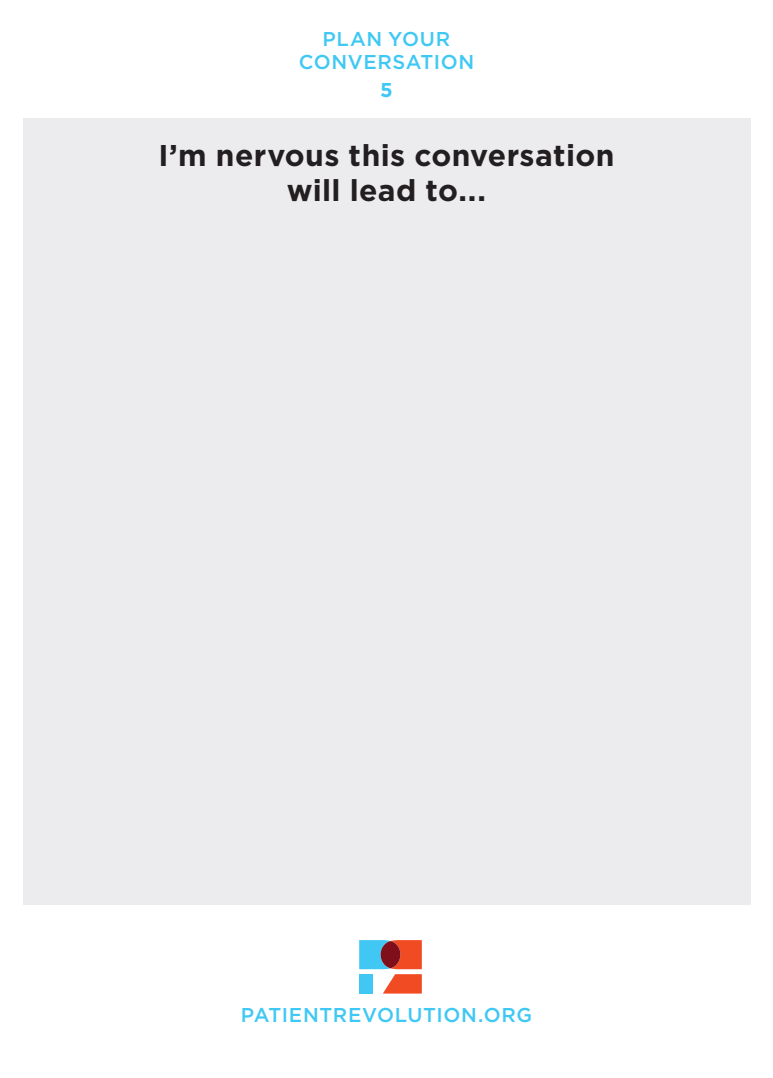
<style>
.page{position:relative;width:773px;height:1078px;background:#fff}
.page>*{position:absolute;margin:0;border:0;box-sizing:border-box;transform-origin:0 0}
.big_head{font:700 30px "Gotham";letter-spacing:.015em;color:#231f20}
.big_head-2{font:500 20px "Gotham";letter-spacing:.03em;color:#40c8f4}
.big_head-3{font:700 20px "Gotham";color:#40c8f4}
</style>
<div class="page">
<div style="left:23px;top:118px;width:727px;height:786px;background:#ececee"></div>
<svg style="left:359px;top:940px;width:63px;height:53px"></svg>
<div style="left:359px;top:973px;width:14px;height:20px;background:#40c7f4"></div>
<p class="big_head-2" style="left:322px;top:26px;width:129px">PLAN YOUR</p>
<p class="big_head-2" style="left:298px;top:49px;width:177px">CONVERSATION</p>
<p class="big_head-3" style="left:380px;top:76px;width:14px">5</p>
<p class="big_head" style="left:158px;top:135px;width:457px">I’m nervous this conversation</p>
<p class="big_head" style="left:287px;top:170px;width:200px">will lead to...</p>
<p class="big_head-2" style="left:241px;top:1001px;width:292px">PATIENTREVOLUTION.ORG</p>
</div>
